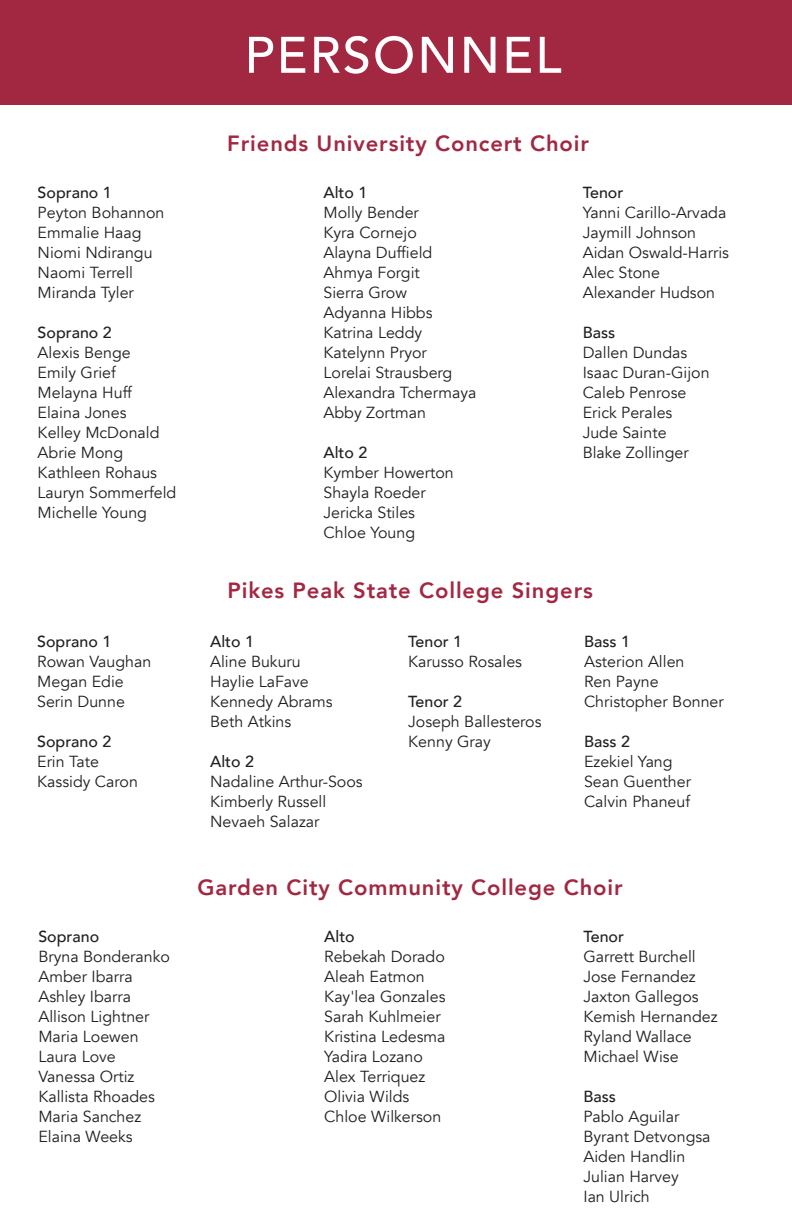
<style>
.page{position:relative;width:792px;height:1224px;background:#fff}
.page>*{position:absolute;margin:0;border:0;box-sizing:border-box;transform-origin:0 0}
.t1{font:500 50.8px "Avenir";letter-spacing:.04em;color:#fff}
.t2{font:800 22px "Avenir";letter-spacing:.04em;color:#a22842}
.t3{font:16px/20px "Avenir";color:#231f20}
.t4{font:500 16px "Avenir";color:#231f20}
</style>
<div class="page">
<div style="left:0;top:0;width:792px;height:104px;background:#a22842"></div>
<h1 class="t1" style="left:244px;top:11px;width:319px">PERSONNEL</h1>
<p class="t4" style="left:38px;top:179px;width:76px">Soprano 1</p>
<p class="t3" style="left:38px;top:203px;width:128px">Peyton Bohannon<br>Emmalie Haag<br>Niomi Ndirangu<br>Naomi Terrell<br>Miranda Tyler</p>
<p class="t4" style="left:38px;top:319px;width:76px">Soprano 2</p>
<p class="t3" style="left:38px;top:343px;width:140px">Alexis Benge<br>Emily Grief<br>Melayna Huff<br>Elaina Jones<br>Kelley McDonald<br>Abrie Mong<br>Kathleen Rohaus<br>Lauryn Sommerfeld<br>Michelle Young</p>
<p class="t4" style="left:37px;top:627px;width:76px">Soprano 1</p>
<p class="t3" style="left:37px;top:652px;width:116px">Rowan Vaughan<br>Megan Edie<br>Serin Dunne</p>
<p class="t4" style="left:37px;top:727px;width:76px">Soprano 2</p>
<p class="t3" style="left:37px;top:752px;width:102px">Erin Tate<br>Kassidy Caron</p>
<p class="t4" style="left:38px;top:923px;width:62px">Soprano</p>
<p class="t3" style="left:38px;top:947px;width:133px">Bryna Bonderanko<br>Amber Ibarra<br>Ashley Ibarra<br>Allison Lightner<br>Maria Loewen<br>Laura Love<br>Vanessa Ortiz<br>Kallista Rhoades<br>Maria Sanchez<br>Elaina Weeks</p>
<h2 class="t2" style="left:227px;top:126px;width:363px">Friends University Concert Choir</h2>
<p class="t4" style="left:324px;top:179px;width:45px">Alto 1</p>
<p class="t3" style="left:324px;top:203px;width:154px">Molly Bender<br>Kyra Cornejo<br>Alayna Duffield<br>Ahmya Forgit<br>Sierra Grow<br>Adyanna Hibbs<br>Katrina Leddy<br>Katelynn Pryor<br>Lorelai Strausberg<br>Alexandra Tchermaya<br>Abby Zortman</p>
<p class="t4" style="left:324px;top:439px;width:45px">Alto 2</p>
<p class="t3" style="left:324px;top:463px;width:132px">Kymber Howerton<br>Shayla Roeder<br>Jericka Stiles<br>Chloe Young</p>
<p class="t4" style="left:583px;top:179px;width:42px">Tenor</p>
<p class="t3" style="left:583px;top:203px;width:148px">Yanni Carillo-Arvada<br>Jaymill Johnson<br>Aidan Oswald-Harris<br>Alec Stone<br>Alexander Hudson</p>
<p class="t4" style="left:583px;top:319px;width:34px">Bass</p>
<p class="t3" style="left:583px;top:343px;width:128px">Dallen Dundas<br>Isaac Duran-Gijon<br>Caleb Penrose<br>Erick Perales<br>Jude Sainte<br>Blake Zollinger</p>
<h2 class="t2" style="left:227px;top:573px;width:367px">Pikes Peak State College Singers</h2>
<p class="t4" style="left:210px;top:627px;width:45px">Alto 1</p>
<p class="t3" style="left:210px;top:652px;width:124px">Aline Bukuru<br>Haylie LaFave<br>Kennedy Abrams<br>Beth Atkins</p>
<p class="t4" style="left:210px;top:747px;width:45px">Alto 2</p>
<p class="t3" style="left:210px;top:772px;width:154px">Nadaline Arthur-Soos<br>Kimberly Russell<br>Nevaeh Salazar</p>
<p class="t4" style="left:408px;top:627px;width:55px">Tenor 1</p>
<p class="t3" style="left:408px;top:652px;width:115px">Karusso Rosales</p>
<p class="t4" style="left:408px;top:687px;width:55px">Tenor 2</p>
<p class="t3" style="left:408px;top:712px;width:135px">Joseph Ballesteros<br>Kenny Gray</p>
<p class="t4" style="left:584px;top:628px;width:47px">Bass 1</p>
<p class="t3" style="left:584px;top:652px;width:141px">Asterion Allen<br>Ren Payne<br>Christopher Bonner</p>
<p class="t4" style="left:584px;top:728px;width:47px">Bass 2</p>
<p class="t3" style="left:584px;top:752px;width:108px">Ezekiel Yang<br>Sean Guenther<br>Calvin Phaneuf</p>
<h2 class="t2" style="left:198px;top:870px;width:427px">Garden City Community College Choir</h2>
<p class="t4" style="left:324px;top:923px;width:32px">Alto</p>
<p class="t3" style="left:324px;top:947px;width:123px">Rebekah Dorado<br>Aleah Eatmon<br>Kay'lea Gonzales<br>Sarah Kuhlmeier<br>Kristina Ledesma<br>Yadira Lozano<br>Alex Terriquez<br>Olivia Wilds<br>Chloe Wilkerson</p>
<p class="t4" style="left:583px;top:923px;width:42px">Tenor</p>
<p class="t3" style="left:583px;top:947px;width:136px">Garrett Burchell<br>Jose Fernandez<br>Jaxton Gallegos<br>Kemish Hernandez<br>Ryland Wallace<br>Michael Wise</p>
<p class="t4" style="left:583px;top:1083px;width:34px">Bass</p>
<p class="t3" style="left:583px;top:1107px;width:129px">Pablo Aguilar<br>Byrant Detvongsa<br>Aiden Handlin<br>Julian Harvey<br>Ian Ulrich</p>
</div>
